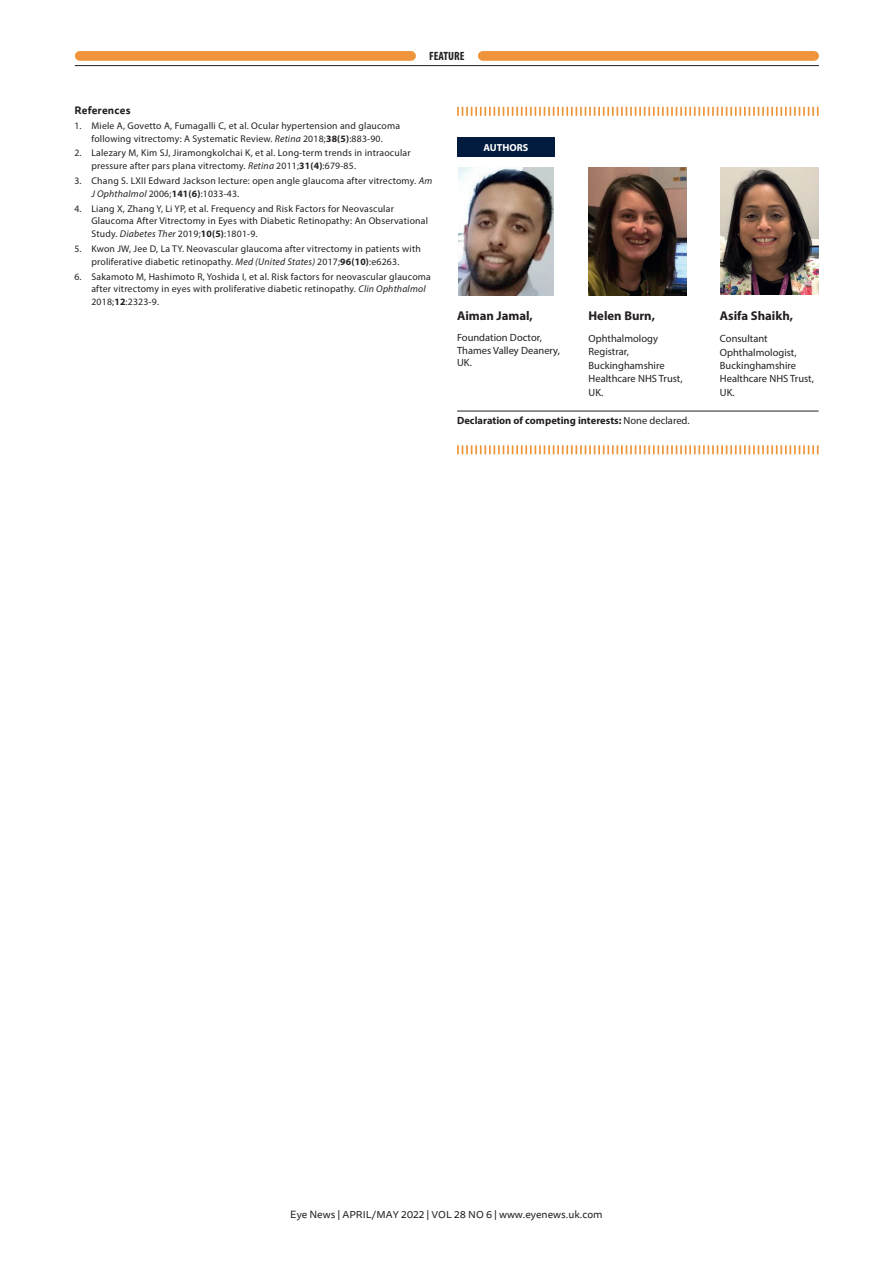
<style>
.page{position:relative;width:893px;height:1263px;background:#fff}
.page>*{position:absolute;margin:0;border:0;box-sizing:border-box;transform-origin:0 0}
.feature_Author_name{font:700 12.75px "Myriad Pro";color:#231f20}
.t1{font:700 condensed 12px "Myriad Pro";color:#231f20}
.feature_author_bioda{font:10.5px/13.5px "Myriad Pro";color:#231f20}
.t2{font:10.5px "Tisa Sans Pro";color:#231f20}
.feature_Author_decla{font:700 10.5px "Myriad Pro";color:#231f20}
.feature_Ref_title{font:700 10.5px "Tisa Sans Pro";letter-spacing:.02em;color:#231f20}
.t3{font:700 10.2px "Myriad Pro";color:#fff}
.feature_Ref_body{font:9.75px/12.8px "Myriad Pro";letter-spacing:.02em;color:#231f20}
.s1{font-style:italic}
.s2{font-weight:700}
.s3{font-weight:400}
.s4{font-size:10.05px}
</style>
<div class="page">
<img style="left:458px;top:168px;width:96px;height:127px">
<div style="left:457px;top:137px;width:98px;height:20px;background:#001b3e"></div>
<svg style="left:457px;top:107px;width:362px;height:9px"></svg>
<svg style="left:457px;top:445px;width:362px;height:9px"></svg>
<img style="left:589px;top:168px;width:98px;height:127px">
<img style="left:720px;top:167px;width:98px;height:128px">
<hr style="left:457px;top:411px;width:362px;height:1px;background:#231f20">
<hr style="left:75px;top:65px;width:744px;height:1px;background:#231f20">
<div style="left:80px;top:51px;width:331px;height:10px;background:#ef943a"></div>
<div style="left:483px;top:51px;width:331px;height:10px;background:#ef943a"></div>
<p class="t1" style="left:429px;top:49px;width:37px">FEATURE</p>
<p class="feature_Ref_title" style="left:74px;top:103px;width:58px">References</p>
<p class="feature_Ref_body" style="left:74px;top:119px;width:327px;text-align:center">1. Miele A, Govetto A, Fumagalli C, et al. Ocular hypertension and glaucoma following vitrectomy: A Systematic Review. <span class="s1">Retina</span> 2018;<span class="s2">38(5)</span>:883-90.</p>
<p class="feature_Ref_body" style="left:91px;top:147px;width:321px;text-indent:-17px">2. Lalezary M, Kim SJ, Jiramongkolchai K, et al. Long-term trends in intraocular pressure after pars plana vitrectomy. <span class="s1">Retina</span> 2011;<span class="s2">31(4)</span>:679-85.</p>
<p class="feature_Ref_body" style="left:91px;top:174px;width:342px;text-indent:-17px">3. Chang S. LXII Edward Jackson lecture: open angle glaucoma after vitrectomy. <span class="s1">Am<br>J Ophthalmol</span> 2006;<span class="s2">141(6)</span>:1033-43.</p>
<p class="feature_Ref_body" style="left:91px;top:202px;width:338px;text-indent:-17px">4. Liang X, Zhang Y, Li YP, et al. Frequency and Risk Factors for Neovascular<br>Glaucoma After Vitrectomy in Eyes with Diabetic Retinopathy: An Observational<br>Study. <span class="s1">Diabetes Ther</span> 2019;<span class="s2">10(5)</span>:1801-9.</p>
<p class="feature_Ref_body" style="left:74px;top:242px;width:348px;text-align:center">5. Kwon JW, Jee D, La TY. Neovascular glaucoma after vitrectomy in patients with proliferative diabetic retinopathy. <span class="s1">Med (United States)</span> 2017;<span class="s2">96(10)</span>:e6263.</p>
<p class="feature_Ref_body" style="left:91px;top:270px;width:341px;text-indent:-17px">6. Sakamoto M, Hashimoto R, Yoshida I, et al. Risk factors for neovascular glaucoma after vitrectomy in eyes with proliferative diabetic retinopathy. <span class="s1">Clin Ophthalmol<br></span>2018;<span class="s2">12</span>:2323‑9.</p>
<p class="t3" style="left:484px;top:141px;width:46px">AUTHORS</p>
<p class="feature_Author_name" style="left:457px;top:307px;width:77px">Aiman Jamal,</p>
<p class="feature_author_bioda" style="left:457px;top:331px;width:104px;line-height:12.6px">Foundation Doctor,<br>Thames Valley Deanery,<br>UK.</p>
<p class="feature_Author_name" style="left:589px;top:307px;width:68px">Helen Burn,</p>
<p class="feature_author_bioda" style="left:589px;top:332px;width:95px">Ophthalmology<br>Registrar,<br>Buckinghamshire<br>Healthcare NHS Trust,<br>UK.</p>
<p class="feature_Author_decla" style="left:457px;top:414px;width:234px">Declaration of competing interests: <span class="s3">None declared.</span></p>
<p class="feature_Author_name" style="left:720px;top:308px;width:75px">Asifa Shaikh,</p>
<p class="feature_author_bioda" style="left:720px;top:332px;width:95px">Consultant<br>Ophthalmologist,<br>Buckinghamshire<br>Healthcare NHS Trust,<br>UK.</p>
<p class="t2" style="left:290px;top:1207px;width:314px">Eye News | <span class="s4">APRIL/MAY 2022</span> | <span class="s4">VOL 28 NO 6</span> | www.eyenews.uk.com</p>
</div>
